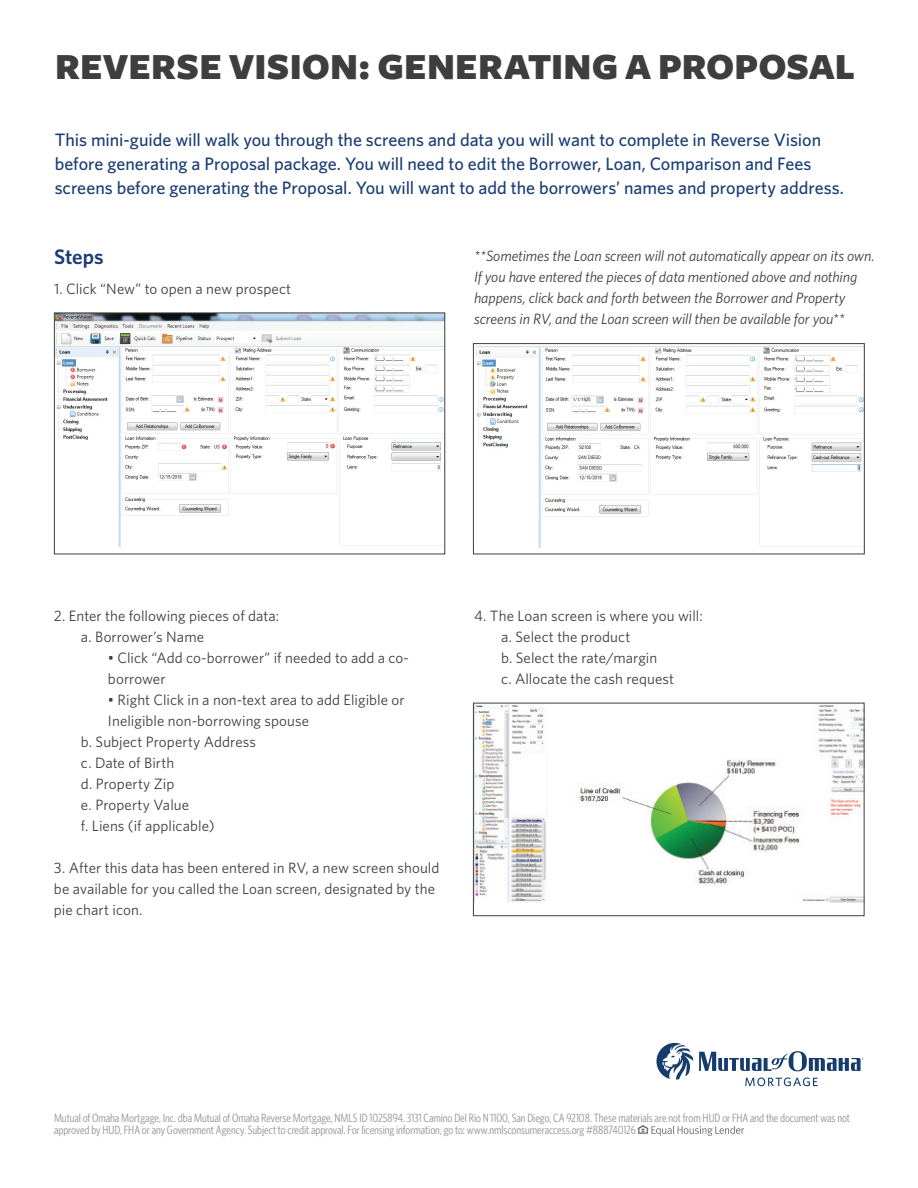
<style>
.page{position:relative;width:918px;height:1188px;background:#fff}
.page>*{position:absolute;margin:0;border:0;box-sizing:border-box;transform-origin:0 0}
.t1{font:900 38.25px "Freight Sans";letter-spacing:.005em;color:#3e3e3f}
.t2{font:600 21px "Whitney";letter-spacing:-.005em;color:#1a3d75}
.t3{font:500 18px/24px "Whitney";letter-spacing:-.005em;color:#1a3d75}
.t4{font:15px/21px "Whitney";letter-spacing:.005em;color:#3e3e3f}
.t5{font:italic 15px/21px "Whitney";letter-spacing:-.005em;color:#3e3e3f}
.t6{font:12px/12px "Whitney Condensed";letter-spacing:-.005em;color:#939598}
</style>
<div class="page">
<img style="left:56px;top:315px;width:387px;height:231px">
<div style="left:54px;top:313px;width:391px;height:241px;border:1px solid #3e3e3f"></div>
<img style="left:475px;top:347px;width:388px;height:200px">
<div style="left:473px;top:343px;width:392px;height:211px;border:1px solid #3e3e3f"></div>
<img style="left:475px;top:705px;width:387px;height:197px">
<div style="left:473px;top:703px;width:391px;height:213px;border:1px solid #3e3e3f"></div>
<svg style="left:656px;top:1043px;width:37px;height:37px"></svg>
<svg style="left:699px;top:1051px;width:164px;height:20px"></svg>
<svg style="left:745px;top:1078px;width:73px;height:8px"></svg>
<svg style="left:638px;top:1125px;width:106px;height:11px"></svg>
<h1 class="t1" style="left:55px;top:46px;width:802px">REVERSE VISION: GENERATING A PROPOSAL</h1>
<p class="t3" style="left:55px;top:128px;width:791px">This mini-guide will walk you through the screens and data you will want to complete in Reverse Vision before generating a Proposal package. You will need to edit the Borrower, Loan, Comparison and Fees screens before generating the Proposal. You will want to add the borrowers’ names and property address.</p>
<h2 class="t2" style="left:54px;top:243px;width:51px">Steps</h2>
<p class="t4" style="left:54px;top:278px;width:239px">1. Click “New” to open a new prospect</p>
<p class="t5" style="left:474px;top:245px;width:402px">**Sometimes the Loan screen will not automatically appear on its own.<br>If you have entered the pieces of data mentioned above and nothing happens, click back and forth between the Borrower and Property screens in RV, and the Loan screen will then be available for you**</p>
<p class="t4" style="left:81px;top:604px;width:200px;text-indent:-27px">2. Enter the following pieces of data: a. Borrower’s Name</p>
<p class="t4" style="left:108px;top:646px;width:303px">• Click “Add co-borrower” if needed to add a co&shy;borrower</p>
<p class="t4" style="left:108px;top:688px;width:298px">• Right Click in a non-text area to add Eligible or</p>
<p class="t4" style="left:108px;top:709px;width:203px">Ineligible non-borrowing spouse</p>
<p class="t4" style="left:81px;top:730px;width:177px">b. Subject Property Address</p>
<p class="t4" style="left:81px;top:751px;width:95px">c. Date of Birth</p>
<p class="t4" style="left:81px;top:772px;width:95px">d. Property Zip</p>
<p class="t4" style="left:81px;top:793px;width:110px">e. Property Value</p>
<p class="t4" style="left:81px;top:814px;width:135px">f. Liens (if applicable)</p>
<p class="t4" style="left:54px;top:856px;width:387px">3. After this data has been entered in RV, a new screen should be available for you called the Loan screen, designated by the pie chart icon.</p>
<p class="t4" style="left:501px;top:605px;width:203px;text-indent:-27px">4. The Loan screen is where you will: a. Select the product<br>b. Select the rate/margin<br>c. Allocate the cash request</p>
<p class="t6" style="left:54px;top:1111px;width:797px">Mutual of Omaha Mortgage, Inc. dba Mutual of Omaha Reverse Mortgage, NMLS ID 1025894. 3131 Camino Del Rio N 1100, San Diego, CA 92108. These materials are not from HUD or FHA and the document was not approved by HUD, FHA or any Government Agency. Subject to credit approval. For licensing information, go to: www.nmlsconsumeraccess.org #888740126</p>
</div>
